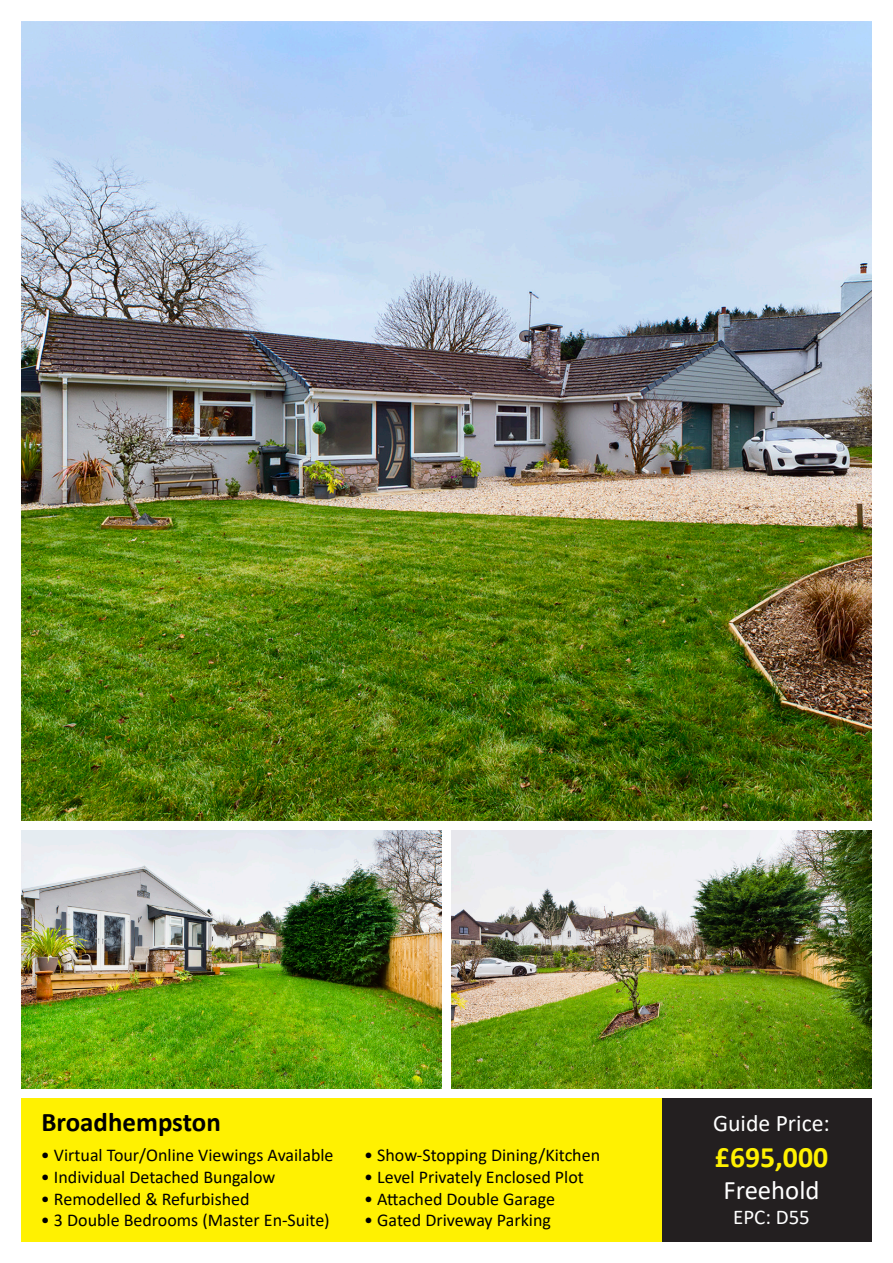
<style>
.page{position:relative;width:893px;height:1263px;background:#fff}
.page>*{position:absolute;margin:0;border:0;box-sizing:border-box;transform-origin:0 0}
.t1{font:700 29.7px "Calibri";color:#fff101}
.t2{font:700 27px "Calibri";color:#000}
.t3{font:26.7px "Calibri";color:#fff}
.t4{font:23.7px "Calibri";color:#fff}
.t5{font:21px "Calibri";color:#fff}
.t6{font:18px "Calibri";color:#000}
</style>
<div class="page">
<img style="left:21px;top:21px;width:851px;height:800px">
<img style="left:21px;top:831px;width:420px;height:257px">
<img style="left:451px;top:831px;width:421px;height:257px">
<div style="left:661px;top:1098px;width:211px;height:144px;background:#231f20"></div>
<div style="left:21px;top:1098px;width:640px;height:144px;background:#fff101"></div>
<p class="t2" style="left:41px;top:1103px;width:181px">Broadhempston</p>
<p class="t6" style="left:41px;top:1143px;width:294px">• Virtual Tour/Online Viewings Available</p>
<p class="t6" style="left:41px;top:1164px;width:236px">• Individual Detached Bungalow</p>
<p class="t6" style="left:41px;top:1186px;width:210px">• Remodelled &amp; Refurbished</p>
<p class="t6" style="left:41px;top:1208px;width:290px">• 3 Double Bedrooms (Master En-Suite)</p>
<p class="t6" style="left:364px;top:1143px;width:237px">• Show-Stopping Dining/Kitchen</p>
<p class="t6" style="left:364px;top:1164px;width:221px">• Level Privately Enclosed Plot</p>
<p class="t6" style="left:364px;top:1186px;width:192px">• Attached Double Garage</p>
<p class="t6" style="left:364px;top:1208px;width:188px">• Gated Driveway Parking</p>
<p class="t4" style="left:713px;top:1106px;width:118px">Guide Price:</p>
<p class="t1" style="left:715px;top:1136px;width:115px">£695,000</p>
<p class="t3" style="left:723px;top:1171px;width:98px">Freehold</p>
<p class="t5" style="left:733px;top:1202px;width:78px">EPC: D55</p>
</div>
